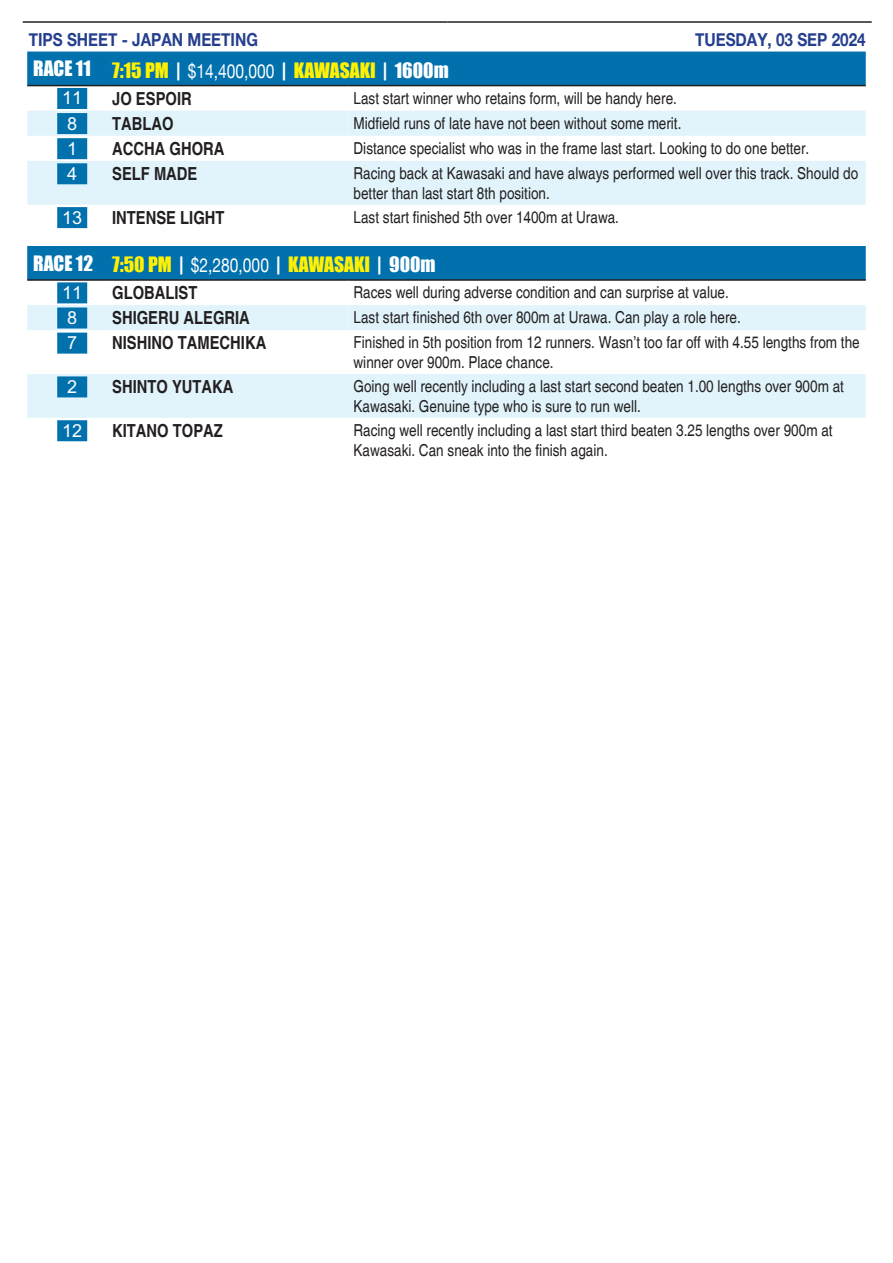
<style>
.page{position:relative;width:893px;height:1263px;background:#fff}
.page>*{position:absolute;margin:0;border:0;box-sizing:border-box;transform-origin:0 0}
.Tips-Analysis-Header{font:19.5px "Impact";color:#fff101}
.Tips-Analysis-Header-2{font:19.5px "Impact";color:#fff}
.t1{font:700 condensed 18px "Helvetica";color:#231f20}
.t2{font:700 18px "Helvetica Neue";color:#253f8e;scale:.85 1}
.Tips-Num{font:700 18px "M Hei HK";color:#fff}
.Tips-Analysis-Body{font:condensed 16.5px/19.8px "Helvetica";color:#231f20}
.s1{color:#fff}
.s2{font-family:"Helvetica Neue";color:#fff}
</style>
<div class="page">
<hr style="left:23px;top:21px;width:424px;height:2px;background:#231f20">
<hr style="left:447px;top:21px;width:425px;height:2px;background:#231f20">
<div style="left:27px;top:52px;width:839px;height:33px;background:#0071ad"></div>
<svg style="left:27px;top:111px;width:839px;height:94px;fill:#e1f4fc"></svg>
<hr style="left:27px;top:85px;width:79px;height:1px;background:#231f20">
<hr style="left:106px;top:85px;width:242px;height:1px;background:#231f20">
<hr style="left:348px;top:85px;width:518px;height:1px;background:#231f20">
<div style="left:57px;top:88px;width:30px;height:21px;background:#0071ad"></div>
<div style="left:57px;top:113px;width:30px;height:21px;background:#0071ad"></div>
<div style="left:57px;top:138px;width:30px;height:21px;background:#0071ad"></div>
<div style="left:57px;top:163px;width:30px;height:21px;background:#0071ad"></div>
<div style="left:57px;top:207px;width:30px;height:21px;background:#0071ad"></div>
<div style="left:27px;top:246px;width:839px;height:33px;background:#0071ad"></div>
<svg style="left:27px;top:305px;width:839px;height:113px;fill:#e1f4fc"></svg>
<hr style="left:27px;top:279px;width:79px;height:2px;background:#231f20">
<hr style="left:106px;top:279px;width:242px;height:2px;background:#231f20">
<hr style="left:348px;top:279px;width:518px;height:2px;background:#231f20">
<div style="left:57px;top:282px;width:30px;height:21px;background:#0071ad"></div>
<div style="left:57px;top:307px;width:30px;height:21px;background:#0071ad"></div>
<div style="left:57px;top:333px;width:30px;height:21px;background:#0071ad"></div>
<div style="left:57px;top:376px;width:30px;height:21px;background:#0071ad"></div>
<div style="left:57px;top:420px;width:30px;height:21px;background:#0071ad"></div>
<p class="t2" style="left:29px;top:28px;width:271px">TIPS SHEET - JAPAN MEETING</p>
<p class="t2" style="left:695px;top:28px;width:202px">TUESDAY, 03 SEP 2024</p>
<p class="Tips-Analysis-Header-2" style="left:33px;top:53px;width:59px">RACE 11</p>
<p class="Tips-Analysis-Header" style="left:112px;top:55px;width:338px">7:15 PM <span class="s1">|</span> <span class="s2">$14,400,000</span> <span class="s1">|</span> KAWASAKI <span class="s1">| 1600m</span></p>
<p class="Tips-Num" style="left:62px;top:85px;width:22px">11</p>
<p class="t1" style="left:112px;top:87px;width:81px">JO ESPOIR</p>
<p class="Tips-Analysis-Body" style="left:354px;top:88px;width:325px">Last start winner who retains form, will be handy here.</p>
<p class="Tips-Num" style="left:67px;top:110px;width:12px">8</p>
<p class="t1" style="left:112px;top:113px;width:63px">TABLAO</p>
<p class="Tips-Analysis-Body" style="left:354px;top:113px;width:329px">Midfield runs of late have not been without some merit.</p>
<p class="Tips-Num" style="left:67px;top:135px;width:12px">1</p>
<p class="t1" style="left:112px;top:138px;width:114px">ACCHA GHORA</p>
<p class="Tips-Analysis-Body" style="left:354px;top:138px;width:457px">Distance specialist who was in the frame last start. Looking to do one better.</p>
<p class="Tips-Num" style="left:67px;top:160px;width:12px">4</p>
<p class="t1" style="left:112px;top:163px;width:87px">SELF MADE</p>
<p class="Tips-Analysis-Body" style="left:354px;top:163px;width:506px">Racing back at Kawasaki and have always performed well over this track. Should do better than last start 8th position.</p>
<p class="Tips-Num" style="left:62px;top:204px;width:22px">13</p>
<p class="t1" style="left:112px;top:207px;width:114px">INTENSE LIGHT</p>
<p class="Tips-Analysis-Body" style="left:354px;top:207px;width:267px">Last start finished 5th over 1400m at Urawa.</p>
<p class="Tips-Analysis-Header-2" style="left:33px;top:248px;width:61px">RACE 12</p>
<p class="Tips-Analysis-Header" style="left:112px;top:249px;width:325px">7:50 PM <span class="s1">|</span> <span class="s2">$2,280,000</span> <span class="s1">|</span> KAWASAKI <span class="s1">| 900m</span></p>
<p class="Tips-Num" style="left:62px;top:279px;width:22px">11</p>
<p class="t1" style="left:112px;top:282px;width:87px">GLOBALIST</p>
<p class="Tips-Analysis-Body" style="left:354px;top:282px;width:377px">Races well during adverse condition and can surprise at value.</p>
<p class="Tips-Num" style="left:67px;top:304px;width:12px">8</p>
<p class="t1" style="left:112px;top:307px;width:139px">SHIGERU ALEGRIA</p>
<p class="Tips-Analysis-Body" style="left:354px;top:308px;width:389px">Last start finished 6th over 800m at Urawa. Can play a role here.</p>
<p class="Tips-Num" style="left:67px;top:329px;width:12px">7</p>
<p class="t1" style="left:112px;top:332px;width:156px">NISHINO TAMECHIKA</p>
<p class="Tips-Analysis-Body" style="left:354px;top:333px;width:508px">Finished in 5th position from 12 runners. Wasn’t too far off with 4.55 lengths from the winner over 900m. Place chance.</p>
<p class="Tips-Num" style="left:67px;top:373px;width:12px">2</p>
<p class="t1" style="left:112px;top:376px;width:123px">SHINTO YUTAKA</p>
<p class="Tips-Analysis-Body" style="left:354px;top:376px;width:492px">Going well recently including a last start second beaten 1.00 lengths over 900m at<br>Kawasaki. Genuine type who is sure to run well.</p>
<p class="Tips-Num" style="left:62px;top:417px;width:22px">12</p>
<p class="t1" style="left:112px;top:420px;width:112px">KITANO TOPAZ</p>
<p class="Tips-Analysis-Body" style="left:354px;top:420px;width:481px">Racing well recently including a last start third beaten 3.25 lengths over 900m at<br>Kawasaki. Can sneak into the finish again.</p>
</div>
